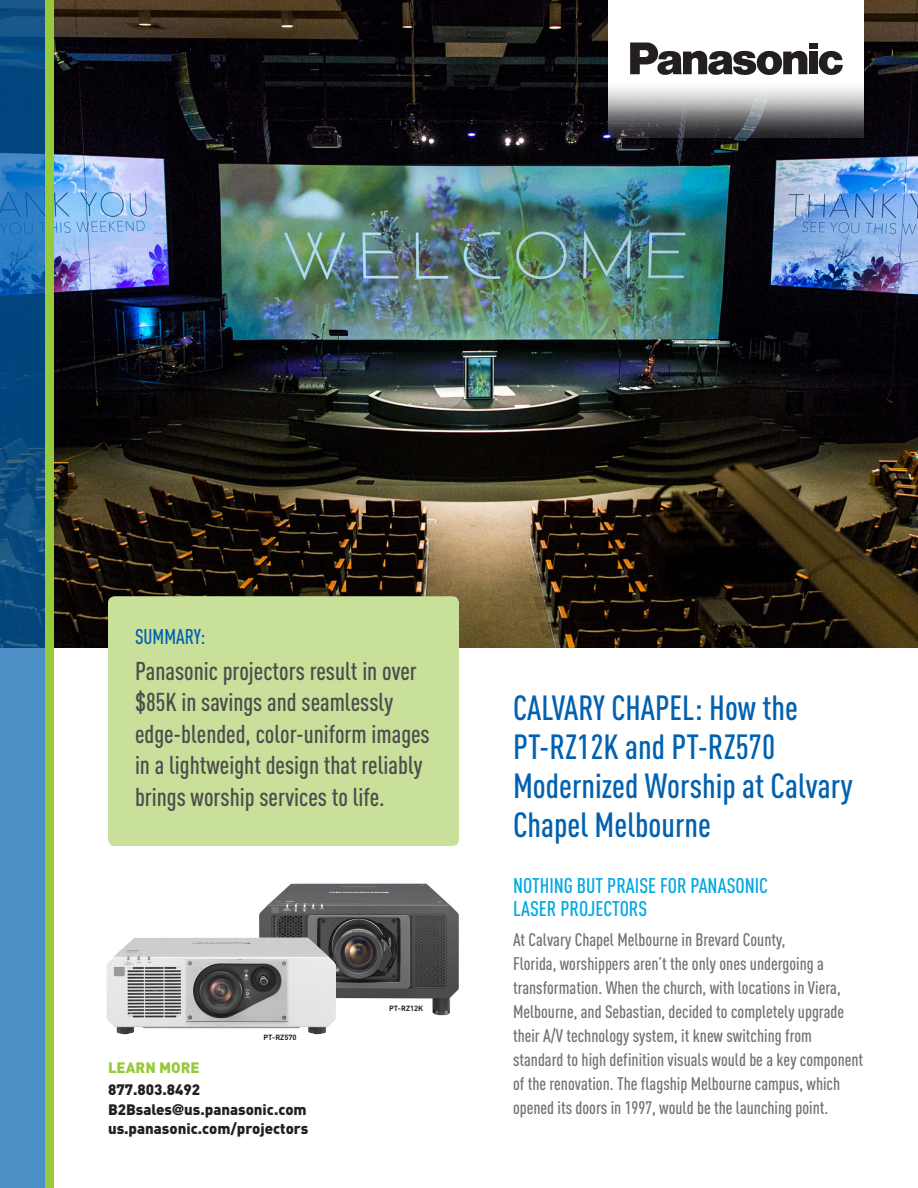
<style>
.page{position:relative;width:918px;height:1188px;background:#fff}
.page>*{position:absolute;margin:0;border:0;box-sizing:border-box;transform-origin:0 0}
.t1{font:500 34.5px/39px "DIN Cond";color:#0161b0}
.t2{font:500 25.5px/31.5px "DIN Cond";color:#4b4c4d}
.t3{font:500 21px/22.5px "DIN Cond";color:#00a8e1}
.t4{font:500 21px "DIN Cond";color:#0161b0}
.t5{font:500 18px/24px "DIN Cond";color:#717275}
.t6{font:900 15px "DIN";color:#231f20}
.t7{font:900 15px "DIN";color:#97c93c}
.t8{font:700 7.5px "DINOT";color:#231f20}
.s1{font-family:"Helvetica Neue";font-stretch:expanded}
</style>
<div class="page">
<img style="left:54px;top:0;width:864px;height:648px">
<svg style="left:0;top:0;width:45px;height:1188px;background:#2a6ea7"></svg>
<div style="left:45px;top:0;width:9px;height:1188px;background:#97c93c"></div>
<svg style="left:609px;top:0;width:255px;height:138px"></svg>
<svg style="left:819px;top:51px;width:24px;height:24px"></svg>
<div style="left:809px;top:43px;width:9px;height:5px;background:#231f20"></div>
<div style="left:809px;top:52px;width:9px;height:22px;background:#231f20"></div>
<svg style="left:630px;top:43px;width:177px;height:32px"></svg>
<div style="left:108px;top:596px;width:351px;height:250px;background:#c8e09a;border-radius:7px"></div>
<img style="left:260px;top:883px;width:199px;height:133px">
<img style="left:106px;top:938px;width:230px;height:96px">
<p class="t4" style="left:135px;top:624px;width:72px">SUMMARY:</p>
<p class="t2" style="left:135px;top:654px;width:296px">Panasonic projectors result in over $85K in savings and seamlessly edge-blended, color-uniform images in a lightweight design that reliably brings worship services to life.</p>
<p class="t8" style="left:264px;top:1032px;width:35px">PT-RZ570</p>
<p class="t7" style="left:108px;top:1058px;width:93px">LEARN MORE</p>
<p class="t6" style="left:108px;top:1080px;width:94px">877.803.8492</p>
<p class="t6" style="left:108px;top:1099px;width:200px">B2Bsales<span class="s1">@</span>us.panasonic.com</p>
<p class="t6" style="left:108px;top:1119px;width:202px">us.panasonic.com/projectors</p>
<p class="t8" style="left:389px;top:1003px;width:35px">PT-RZ12K</p>
<p class="t1" style="left:513px;top:688px;width:341px">CALVARY CHAPEL: How the<br>PT-RZ12K and PT-RZ570<br>Modernized Worship at Calvary<br>Chapel Melbourne</p>
<p class="t3" style="left:513px;top:874px;width:257px">NOTHING BUT PRAISE FOR PANASONIC<br>LASER PROJECTORS</p>
<p class="t5" style="left:513px;top:928px;width:352px">At Calvary Chapel Melbourne in Brevard County,<br>Florida, worshippers aren’t the only ones undergoing a transformation. When the church, with locations in Viera, Melbourne, and Sebastian, decided to completely upgrade their A/V technology system, it knew switching from standard to high definition visuals would be a key component of the renovation. The flagship Melbourne campus, which opened its doors in 1997, would be the launching point.</p>
</div>
